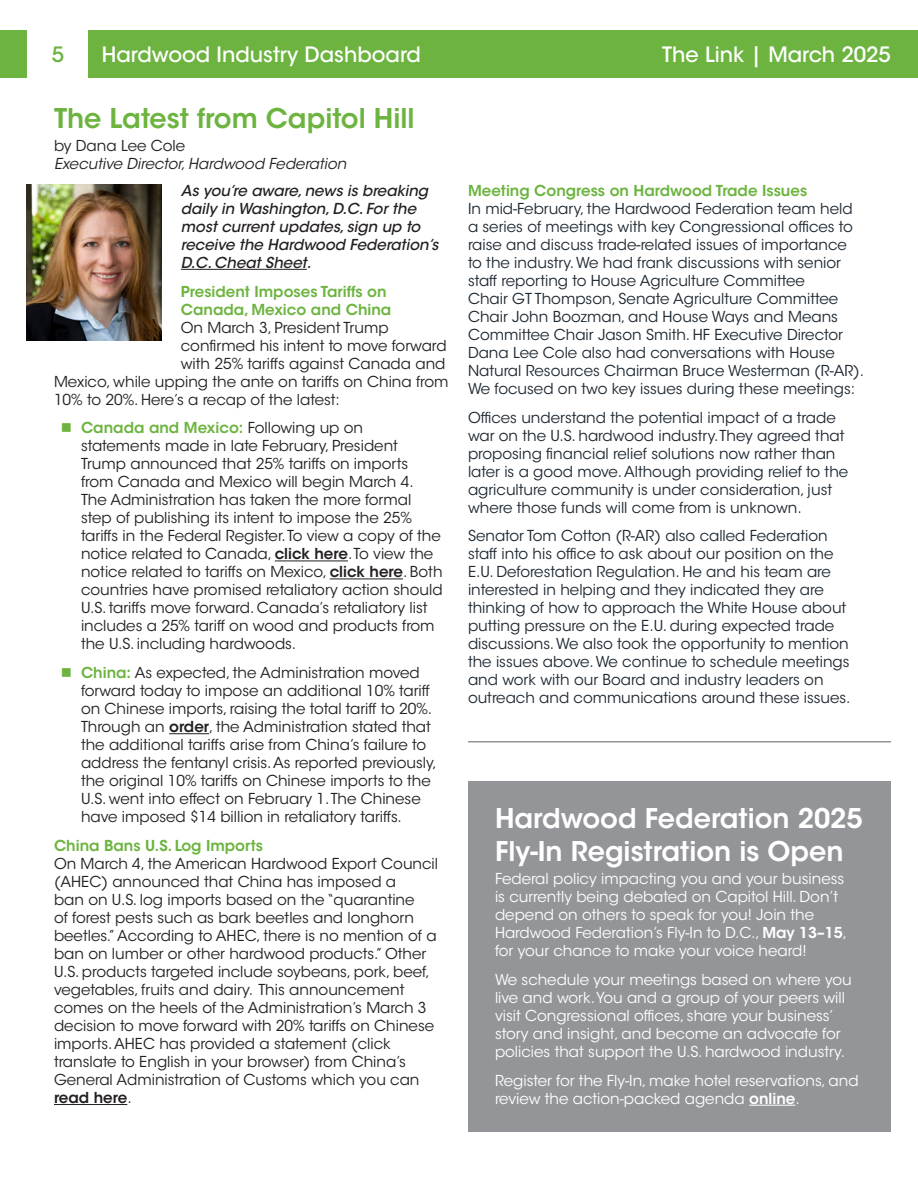
<style>
.page{position:relative;width:918px;height:1188px;background:#fff}
.page>*{position:absolute;margin:0;border:0;box-sizing:border-box;transform-origin:0 0}
.t1{font:600 27px/32.4px "ITC Avant Garde Std";color:#fff}
.t2{font:600 27px "ITC Avant Garde Std";color:#6cb43f}
.t3{font:500 21px "ITC Avant Garde Std";color:#fff}
.t4{font:500 21px "ITC Avant Garde Std";color:#6cb43f}
.t5{font:15px/18px "ITC Avant Garde Std";color:#231f20}
.t6{font:15px/18px "ITC Avant Garde Std";color:#1c2731}
.t7{font:15px/18px "ITC Avant Garde Std";color:#fff}
.t8{font:italic 500 15px/18px "ITC Avant Garde Std";color:#231f20}
.t9{font:600 15px/18px "ITC Avant Garde Std";color:#6cb43f}
.t10{font:italic 15px/18px "ITC Avant Garde Std";color:#231f20}
.s1{font-style:normal}
.s2{font-weight:600;color:#6cb43f}
.s3{font-weight:600}
</style>
<div class="page">
<hr style="left:181px;top:269px;width:126px;height:1px;background:#231f20">
<hr style="left:275px;top:561px;width:73px;height:1px;background:#231f20">
<hr style="left:330px;top:579px;width:73px;height:1px;background:#231f20">
<hr style="left:169px;top:733px;width:40px;height:1px;background:#231f20">
<hr style="left:54px;top:1104px;width:73px;height:1px;background:#231f20">
<img style="left:26px;top:184px;width:135px;height:156px">
<div style="left:468px;top:781px;width:423px;height:351px;background:#939598"></div>
<hr style="left:749px;top:1105px;width:46px;height:1px;background:#fff">
<div style="left:88px;top:30px;width:830px;height:48px;background:#6cb43f"></div>
<div style="left:0;top:30px;width:27px;height:48px;background:#6cb43f"></div>
<hr style="left:468px;top:741px;width:423px;height:1px;background:#939598">
<p class="t4" style="left:52px;top:41px;width:14px">5</p>
<p class="t3" style="left:102px;top:41px;width:321px">Hardwood Industry Dashboard</p>
<p class="t3" style="left:662px;top:41px;width:230px">The Link | March 2025</p>
<p class="t2" style="left:54px;top:101px;width:362px">The Latest from Capitol Hill</p>
<p class="t10" style="left:54px;top:137px;width:294px"><span class="s1">by Dana Lee Cole<br></span>Executive Director, Hardwood Federation</p>
<p class="t8" style="left:181px;top:182px;width:259px">As you’re aware, news is breaking daily in Washington, D.C. For the most current updates, sign up to receive the Hardwood Federation’s<br>D.C. Cheat Sheet.</p>
<p class="t9" style="left:181px;top:282px;width:212px">President Imposes Tariffs on<br>Canada, Mexico and China</p>
<p class="t5" style="left:181px;top:318px;width:209px">On March 3, President Trump</p>
<p class="t5" style="left:181px;top:336px;width:267px">confirmed his intent to move forward</p>
<p class="t5" style="left:181px;top:354px;width:266px">with 25% tariffs against Canada and</p>
<p class="t5" style="left:54px;top:372px;width:396px">Mexico, while upping the ante on tariffs on China from</p>
<p class="t5" style="left:54px;top:390px;width:287px">10% to 20%. Here’s a recap of the latest:</p>
<p class="t5" style="left:81px;top:419px;width:363px"><span class="s2">Canada and Mexico:</span> Following up on statements made in late February, President Trump announced that 25% tariffs on imports from Canada and Mexico will begin March 4.<br>The Administration has taken the more formal step of publishing its intent to impose the 25% tariffs in the Federal Register. To view a copy of the notice related to Canada, <span class="s3">click here</span>. To view the notice related to tariffs on Mexico, <span class="s3">click here</span>. Both countries have promised retaliatory action should U.S. tariffs move forward. Canada’s retaliatory list includes a 25% tariff on wood and products from the U.S. including hardwoods.</p>
<p class="t5" style="left:81px;top:664px;width:357px"><span class="s2">China:</span> As expected, the Administration moved forward today to impose an additional 10% tariff on Chinese imports, raising the total tariff to 20%.<br>Through an <span class="s3">order</span>, the Administration stated that the additional tariffs arise from China’s failure to address the fentanyl crisis. As reported previously, the original 10% tariffs on Chinese imports to the U.S. went into effect on February 1. The Chinese have imposed $14 billion in retaliatory tariffs.</p>
<p class="t9" style="left:54px;top:837px;width:211px">China Bans U.S. Log Imports</p>
<p class="t5" style="left:54px;top:855px;width:386px">On March 4, the American Hardwood Export Council (AHEC) announced that China has imposed a<br>ban on U.S. log imports based on the “quarantine<br>of forest pests such as bark beetles and longhorn beetles.” According to AHEC, there is no mention of a ban on lumber or other hardwood products.” Other U.S. products targeted include soybeans, pork, beef, vegetables, fruits and dairy. This announcement comes on the heels of the Administration’s March 3 decision to move forward with 20% tariffs on Chinese imports. AHEC has provided a statement (click translate to English in your browser) from China’s General Administration of Customs which you can <span class="s3">read here</span>.</p>
<p class="t9" style="left:468px;top:181px;width:341px">Meeting Congress on Hardwood Trade Issues</p>
<p class="t6" style="left:468px;top:200px;width:398px">In mid-February, the Hardwood Federation team held a series of meetings with key Congressional offices to raise and discuss trade-related issues of importance to the industry. We had frank discussions with senior staff reporting to House Agriculture Committee<br>Chair GT Thompson, Senate Agriculture Committee Chair John Boozman, and House Ways and Means Committee Chair Jason Smith. HF Executive Director Dana Lee Cole also had conversations with House Natural Resources Chairman Bruce Westerman (R-AR).<br>We focused on two key issues during these meetings:</p>
<p class="t6" style="left:468px;top:408px;width:382px">Offices understand the potential impact of a trade war on the U.S. hardwood industry. They agreed that proposing financial relief solutions now rather than later is a good move. Although providing relief to the agriculture community is under consideration, just where those funds will come from is unknown.</p>
<p class="t6" style="left:468px;top:527px;width:384px">Senator Tom Cotton (R-AR) also called Federation staff into his office to ask about our position on the E.U. Deforestation Regulation. He and his team are interested in helping and they indicated they are thinking of how to approach the White House about putting pressure on the E.U. during expected trade discussions. We also took the opportunity to mention the issues above. We continue to schedule meetings and work with our Board and industry leaders on outreach and communications around these issues.</p>
<p class="t1" style="left:495px;top:802px;width:369px">Hardwood Federation 2025<br>Fly-In Registration is Open</p>
<p class="t7" style="left:495px;top:870px;width:354px">Federal policy impacting you and your business is currently being debated on Capitol Hill. Don’t depend on others to speak for you! Join the Hardwood Federation’s Fly-In to D.C., <span class="s3">May 13–15</span>, for your chance to make your voice heard!</p>
<p class="t7" style="left:495px;top:971px;width:358px">We schedule your meetings based on where you live and work. You and a group of your peers will visit Congressional offices, share your business’ story and insight, and become an advocate for policies that support the U.S. hardwood industry.</p>
<p class="t7" style="left:495px;top:1071px;width:365px">Register for the Fly-In, make hotel reservations, and review the action-packed agenda <span class="s3">online</span>.</p>
</div>
